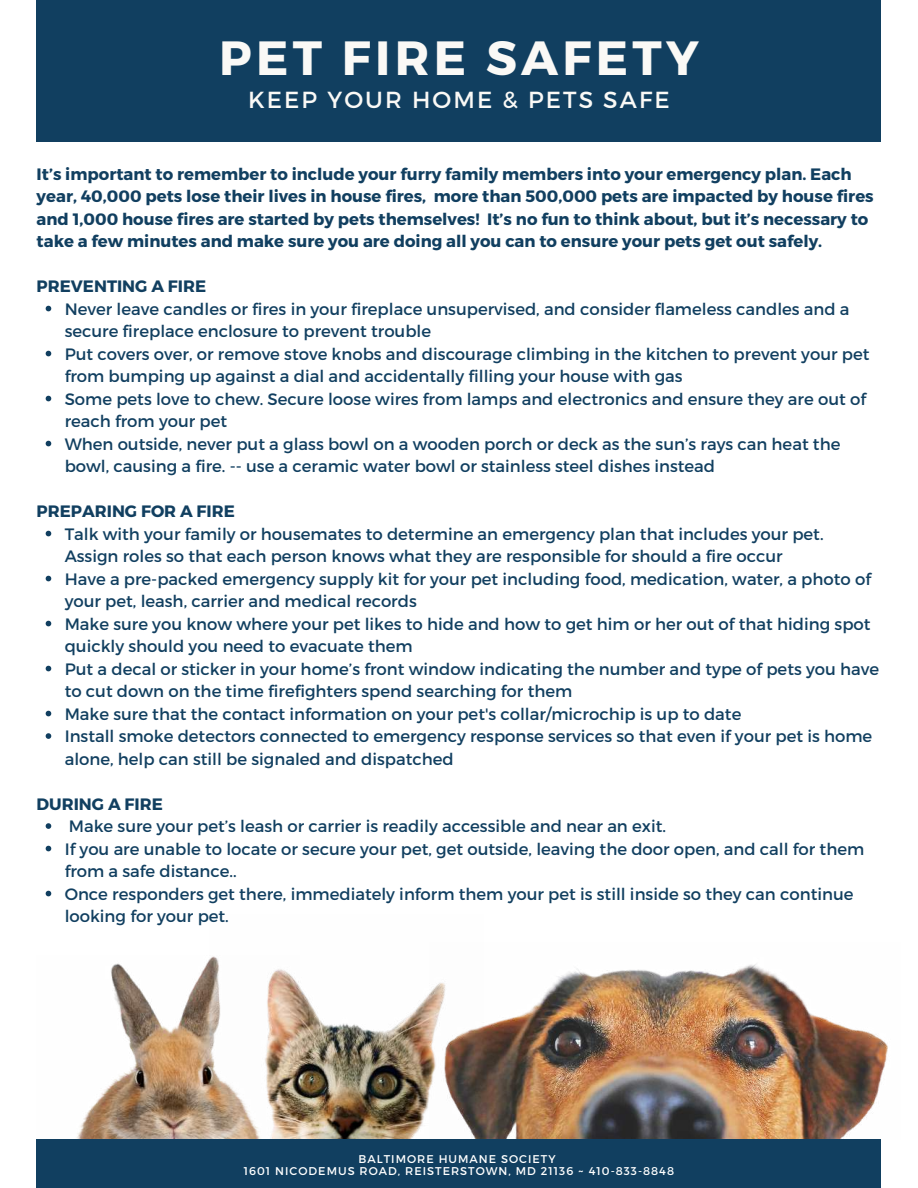
<style>
.page{position:relative;width:918px;height:1188px;background:#fff}
.page>*{position:absolute;margin:0;border:0;box-sizing:border-box;transform-origin:0 0}
.t1{font:700 48px "Montserrat";letter-spacing:.09em;color:#faf9f6}
.t2{font:23.25px "Montserrat";letter-spacing:.09em;color:#faf9f6}
.t3{font:16.5px/22.5px "Montserrat";color:#113f60}
.t4{font:700 16.5px/22.5px "Montserrat";color:#113f60}
.t5{font:11.25px/12.1px "Montserrat";letter-spacing:.09em;color:#fff;text-align:center}
</style>
<div class="page">
<img style="left:300px;top:987px;width:183px;height:153px">
<img style="left:37px;top:956px;width:263px;height:184px">
<img style="left:430px;top:964px;width:458px;height:175px">
<div style="left:37px;top:1140px;width:844px;height:48px;background:#113f60"></div>
<svg style="left:46px;top:306px;width:5px;height:5px"></svg>
<svg style="left:46px;top:351px;width:5px;height:5px"></svg>
<svg style="left:46px;top:396px;width:5px;height:5px"></svg>
<svg style="left:46px;top:441px;width:5px;height:5px"></svg>
<svg style="left:46px;top:531px;width:5px;height:5px"></svg>
<svg style="left:46px;top:576px;width:5px;height:5px"></svg>
<svg style="left:46px;top:621px;width:5px;height:5px"></svg>
<svg style="left:46px;top:666px;width:5px;height:5px"></svg>
<svg style="left:46px;top:711px;width:5px;height:5px"></svg>
<svg style="left:46px;top:733px;width:5px;height:6px"></svg>
<svg style="left:46px;top:823px;width:5px;height:6px"></svg>
<svg style="left:46px;top:846px;width:5px;height:5px"></svg>
<svg style="left:46px;top:891px;width:5px;height:5px"></svg>
<div style="left:37px;top:0;width:844px;height:141px;background:#113f60"></div>
<h1 class="t1" style="left:219px;top:28px;width:481px">PET FIRE SAFETY</h1>
<h2 class="t2" style="left:248px;top:86px;width:423px">KEEP YOUR HOME &amp; PETS SAFE</h2>
<h1 class="t1" style="left:197px;top:42px;width:525px">FOOD FOR PEOPLE</h1>
<p class="t4" style="left:37px;top:163px;width:839px">It’s important to remember to include your furry family members into your emergency plan. Each year, 40,000 pets lose their lives in house fires, more than 500,000 pets are impacted by house fires and 1,000 house fires are started by pets themselves! It’s no fun to think about, but it’s necessary to take a few minutes and make sure you are doing all you can to ensure your pets get out safely.</p>
<p class="t4" style="left:37px;top:275px;width:171px">PREVENTING A FIRE</p>
<p class="t3" style="left:65px;top:298px;width:806px">Never leave candles or fires in your fireplace unsupervised, and consider flameless candles and a secure fireplace enclosure to prevent trouble<br>Put covers over, or remove stove knobs and discourage climbing in the kitchen to prevent your pet from bumping up against a dial and accidentally filling your house with gas<br>Some pets love to chew. Secure loose wires from lamps and electronics and ensure they are out of reach from your pet<br>When outside, never put a glass bowl on a wooden porch or deck as the sun’s rays can heat the bowl, causing a fire. -- use a ceramic water bowl or stainless steel dishes instead</p>
<p class="t4" style="left:37px;top:500px;width:200px">PREPARING FOR A FIRE</p>
<p class="t3" style="left:65px;top:523px;width:816px">Talk with your family or housemates to determine an emergency plan that includes your pet.<br>Assign roles so that each person knows what they are responsible for should a fire occur<br>Have a pre-packed emergency supply kit for your pet including food, medication, water, a photo of your pet, leash, carrier and medical records<br>Make sure you know where your pet likes to hide and how to get him or her out of that hiding spot quickly should you need to evacuate them<br>Put a decal or sticker in your home’s front window indicating the number and type of pets you have to cut down on the time firefighters spend searching for them<br>Make sure that the contact information on your pet's collar/microchip is up to date<br>Install smoke detectors connected to emergency response services so that even if your pet is home alone, help can still be signaled and dispatched</p>
<p class="t4" style="left:37px;top:793px;width:128px">DURING A FIRE</p>
<p class="t3" style="left:65px;top:815px;width:801px">Make sure your pet’s leash or carrier is readily accessible and near an exit.<br>If you are unable to locate or secure your pet, get outside, leaving the door open, and call for them from a safe distance..<br>Once responders get there, immediately inform them your pet is still inside so they can continue looking for your pet.</p>
<p class="t5" style="left:244px;top:1153px;width:432px">BALTIMORE HUMANE SOCIETY<br>1601 NICODEMUS ROAD, REISTERSTOWN, MD 21136 ~ 410-833-8848</p>
</div>
